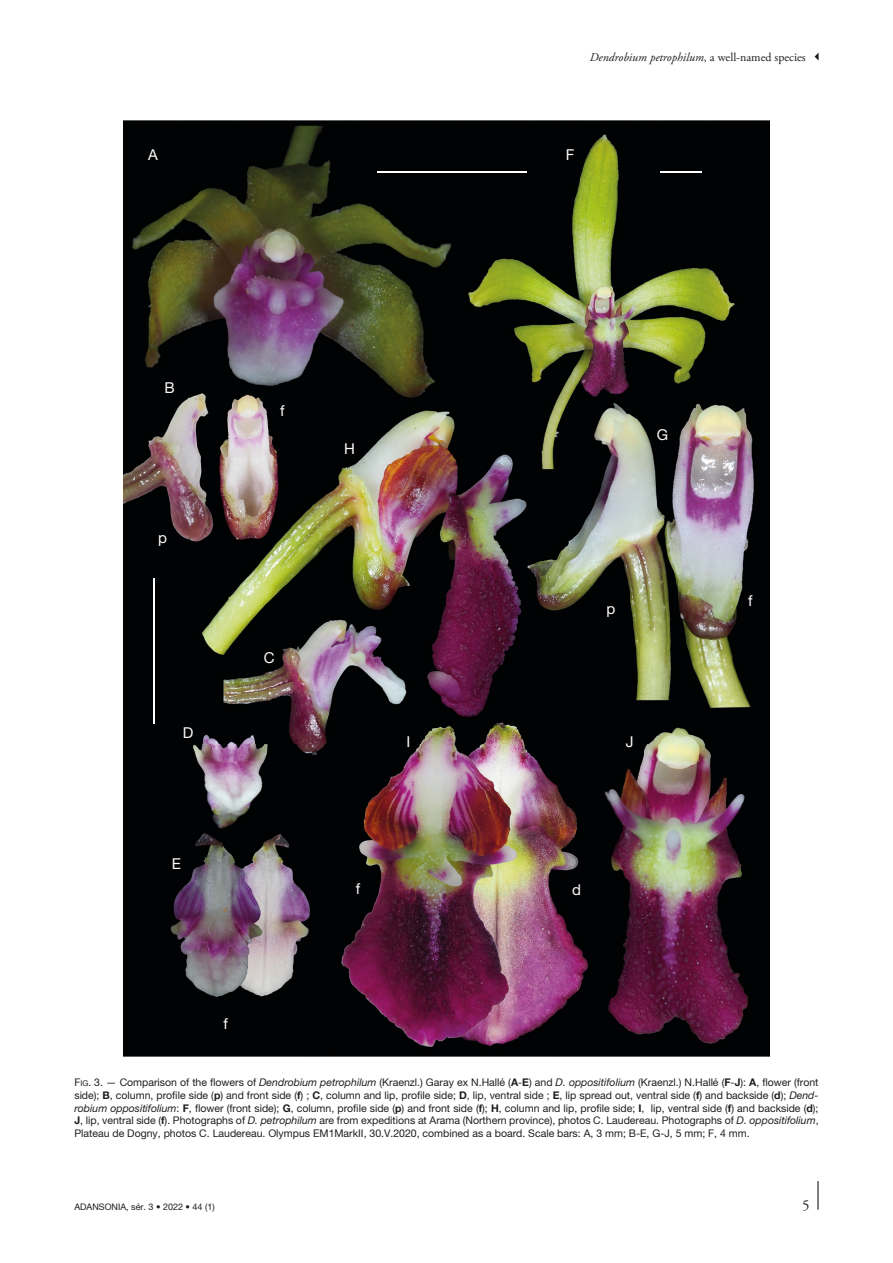
<style>
.page{position:relative;width:893px;height:1263px;background:#fff}
.page>*{position:absolute;margin:0;border:0;box-sizing:border-box;transform-origin:0 0}
.t1{font:15px "Helvetica Neue 3";color:#fcf9f9}
.t2{font:15px "Adobe Garamond Pro";color:#1d1d1b}
.t3{font:12px "Adobe Garamond Pro Italic 3";color:#1d1d1b}
.t4{font:10.5px/12.8px "Helvetica Neue";color:#1d1d1b;text-align:justify}
.t5{font:9px "Helvetica Neue 2";color:#1d1d1b}
.s1{font-family:"Adobe Garamond Pro Regular 3"}
.s2{font-style:inherit}
.s3{font-size:7.8px}
.s4{font-style:italic}
.s5{font-weight:700}
</style>
<div class="page">
<hr style="left:817px;top:1181px;width:2px;height:29px;background:#1d1d1b">
<svg style="left:815px;top:53px;width:4px;height:8px"></svg>
<img style="left:123px;top:121px;width:647px;height:935px">
<hr style="left:377px;top:172px;width:150px;height:1px;background:#fff">
<hr style="left:153px;top:578px;width:2px;height:146px;background:#fff">
<hr style="left:660px;top:172px;width:42px;height:1px;background:#fff">
<p class="t1" style="left:148px;top:146px;width:11px">A</p>
<p class="t3" style="left:590px;top:50px;width:217px">Dendrobium petrophilum<span class="s1">, a well-named species</span></p>
<p class="t1" style="left:566px;top:146px;width:10px">F</p>
<p class="t1" style="left:165px;top:379px;width:12px">B</p>
<p class="t1" style="left:158px;top:529px;width:10px">p</p>
<p class="t1" style="left:183px;top:724px;width:12px">D</p>
<p class="t1" style="left:172px;top:854px;width:11px">E</p>
<p class="t1" style="left:280px;top:401px;width:6px">f</p>
<p class="t1" style="left:264px;top:648px;width:12px">C</p>
<p class="t1" style="left:224px;top:1015px;width:6px">f</p>
<p class="t1" style="left:344px;top:440px;width:12px">H</p>
<p class="t1" style="left:657px;top:426px;width:13px">G</p>
<p class="t1" style="left:606px;top:600px;width:10px">p</p>
<p class="t1" style="left:406px;top:732px;width:5px">I</p>
<p class="t1" style="left:626px;top:732px;width:9px">J</p>
<p class="t1" style="left:356px;top:879px;width:6px">f</p>
<p class="t1" style="left:572px;top:880px;width:10px">d</p>
<p class="t1" style="left:748px;top:592px;width:6px">f</p>
<p class="t4" style="left:74px;top:1076px;width:746px"><span class="s2">F</span><span class="s3">ig</span><span class="s2">. 3</span>. <span class="s4">—</span> Comparison of the flowers of <span class="s4">Dendrobium petrophilum</span> (Kraenzl.) Garay ex N.Hallé (<span class="s5">A</span>-<span class="s5">E</span>) and <span class="s4">D. oppositifolium</span> (Kraenzl.) N.Hallé (<span class="s5">F</span>-<span class="s5">J</span>): <span class="s5">A</span>, flower (front side); <span class="s5">B</span>, column, profile side (<span class="s5">p</span>) and front side (<span class="s5">f</span>) ; <span class="s5">C</span>, column and lip, profile side; <span class="s5">D</span>, lip, ventral side ; <span class="s5">E</span>, lip spread out, ventral side (<span class="s5">f</span>) and backside (<span class="s5">d</span>); <span class="s4">Dend&shy;robium oppositifolium</span>: <span class="s5">F</span>, flower (front side); <span class="s5">G</span>, column, profile side (<span class="s5">p</span>) and front side (<span class="s5">f</span>); <span class="s5">H</span>, column and lip, profile side; <span class="s5">I</span>, lip, ventral side (<span class="s5">f</span>) and backside (<span class="s5">d</span>); <span class="s5">J</span>, lip, ventral side (<span class="s5">f</span>). Photographs of <span class="s4">D. petrophilum</span> are from expeditions at Arama (Northern province), photos C. Laudereau. Photographs of <span class="s4">D. oppositifolium</span>, Plateau de Dogny, photos C. Laudereau. Olympus EM1MarkII, 30.V.2020, combined as a board. Scale bars: A, 3 mm; B-E, G-J, 5 mm; F, 4 mm.</p>
<p class="t5" style="left:74px;top:1201px;width:142px">ADANSONIA, sér. 3 • 2022 • 44 (1)</p>
<h1 class="t2" style="left:802px;top:1196px;width:9px">5</h1>
</div>
